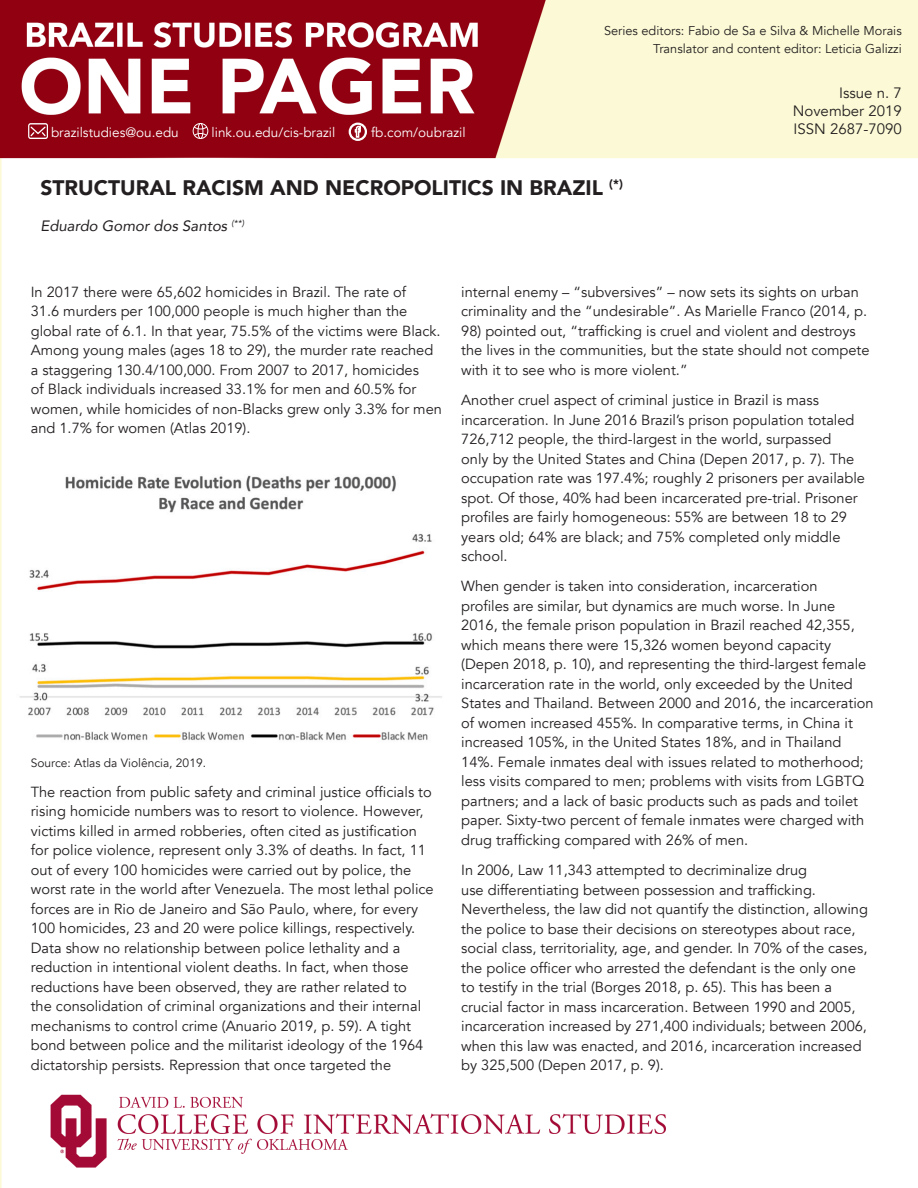
<style>
.page{position:relative;width:918px;height:1188px;background:#fff}
.page>*{position:absolute;margin:0;border:0;box-sizing:border-box;transform-origin:0 0}
.t1{font:900 21px "Avenir";color:#231f20}
.t2{font:15px "Avenir";color:#231f20}
.t3{font:italic 15px "Avenir";color:#231f20}
.t4{font:14.7px/19.5px "Avenir";color:#231f20}
.t5{font:13.5px "Avenir";color:#fff}
.t6{font:12.75px "Avenir";color:#231f20}
.t7{font:12px "Avenir";color:#231f20}
</style>
<div class="page">
<img style="left:0;top:0;width:918px;height:1188px">
<div style="left:31px;top:282px;width:843px;height:792px;background:#fff"></div>
<svg style="left:193px;top:123px;width:15px;height:16px"></svg>
<svg style="left:28px;top:123px;width:20px;height:16px"></svg>
<div style="left:349px;top:123px;width:18px;height:18px;border:2px solid #fff;border-radius:8px"></div>
<svg style="left:354px;top:125px;width:8px;height:14px"></svg>
<img style="left:13px;top:466px;width:429px;height:285px">
<p class="t5" style="left:51px;top:124px;width:129px">brazilstudies@ou.edu</p>
<p class="t5" style="left:212px;top:124px;width:125px">link.ou.edu/cis-brazil</p>
<p class="t5" style="left:371px;top:124px;width:96px">fb.com/oubrazil</p>
<p class="t6" style="left:604px;top:23px;width:299px">Series editors: Fabio de Sa e Silva &amp; Michelle Morais</p>
<p class="t6" style="left:653px;top:41px;width:250px">Translator and content editor: Leticia Galizzi</p>
<p class="t2" style="left:839px;top:84px;width:64px">Issue n. 7</p>
<p class="t2" style="left:793px;top:102px;width:110px">November 2019</p>
<p class="t2" style="left:794px;top:120px;width:110px">ISSN 2687-7090</p>
<p class="t1" style="left:40px;top:169px;width:584px">STRUCTURAL RACISM AND NECROPOLITICS IN BRAZIL <sup>(*)</sup></p>
<p class="t3" style="left:40px;top:216px;width:205px">Eduardo Gomor dos Santos <sup>(**)</sup></p>
<p class="t4" style="left:31px;top:282px;width:413px">In 2017 there were 65,602 homicides in Brazil. The rate of<br>31.6 murders per 100,000 people is much higher than the global rate of 6.1. In that year, 75.5% of the victims were Black.<br>Among young males (ages 18 to 29), the murder rate reached a staggering 130.4/100,000. From 2007 to 2017, homicides<br>of Black individuals increased 33.1% for men and 60.5% for women, while homicides of non-Blacks grew only 3.3% for men and 1.7% for women (Atlas 2019).</p>
<p class="t7" style="left:31px;top:755px;width:177px">Source: Atlas da Violência, 2019.</p>
<p class="t4" style="left:31px;top:782px;width:404px">The reaction from public safety and criminal justice officials to rising homicide numbers was to resort to violence. However, victims killed in armed robberies, often cited as justification for police violence, represent only 3.3% of deaths. In fact, 11 out of every 100 homicides were carried out by police, the worst rate in the world after Venezuela. The most lethal police forces are in Rio de Janeiro and São Paulo, where, for every 100 homicides, 23 and 20 were police killings, respectively.<br>Data show no relationship between police lethality and a reduction in intentional violent deaths. In fact, when those reductions have been observed, they are rather related to<br>the consolidation of criminal organizations and their internal mechanisms to control crime (Anuario 2019, p. 59). A tight bond between police and the militarist ideology of the 1964 dictatorship persists. Repression that once targeted the</p>
<p class="t4" style="left:461px;top:282px;width:408px">internal enemy – “subversives” – now sets its sights on urban criminality and the “undesirable”. As Marielle Franco (2014, p.</p>
<p class="t4" style="left:461px;top:321px;width:410px">98) pointed out, “trafficking is cruel and violent and destroys the lives in the communities, but the state should not compete with it to see who is more violent.”</p>
<p class="t4" style="left:461px;top:391px;width:405px">Another cruel aspect of criminal justice in Brazil is mass incarceration. In June 2016 Brazil’s prison population totaled 726,712 people, the third-largest in the world, surpassed<br>only by the United States and China (Depen 2017, p. 7). The occupation rate was 197.4%; roughly 2 prisoners per available spot. Of those, 40% had been incarcerated pre-trial. Prisoner profiles are fairly homogeneous: 55% are between 18 to 29 years old; 64% are black; and 75% completed only middle school.</p>
<p class="t4" style="left:461px;top:577px;width:414px">When gender is taken into consideration, incarceration<br>profiles are similar, but dynamics are much worse. In June 2016, the female prison population in Brazil reached 42,355, which means there were 15,326 women beyond capacity (Depen 2018, p. 10), and representing the third-largest female incarceration rate in the world, only exceeded by the United States and Thailand. Between 2000 and 2016, the incarceration of women increased 455%. In comparative terms, in China it increased 105%, in the United States 18%, and in Thailand 14%. Female inmates deal with issues related to motherhood; less visits compared to men; problems with visits from LGBTQ partners; and a lack of basic products such as pads and toilet paper. Sixty-two percent of female inmates were charged with drug trafficking compared with 26% of men.</p>
<p class="t4" style="left:461px;top:861px;width:408px">In 2006, Law 11,343 attempted to decriminalize drug<br>use differentiating between possession and trafficking.<br>Nevertheless, the law did not quantify the distinction, allowing the police to base their decisions on stereotypes about race, social class, territoriality, age, and gender. In 70% of the cases, the police officer who arrested the defendant is the only one to testify in the trial (Borges 2018, p. 65). This has been a crucial factor in mass incarceration. Between 1990 and 2005, incarceration increased by 271,400 individuals; between 2006, when this law was enacted, and 2016, incarceration increased by 325,500 (Depen 2017, p. 9).</p>
</div>
